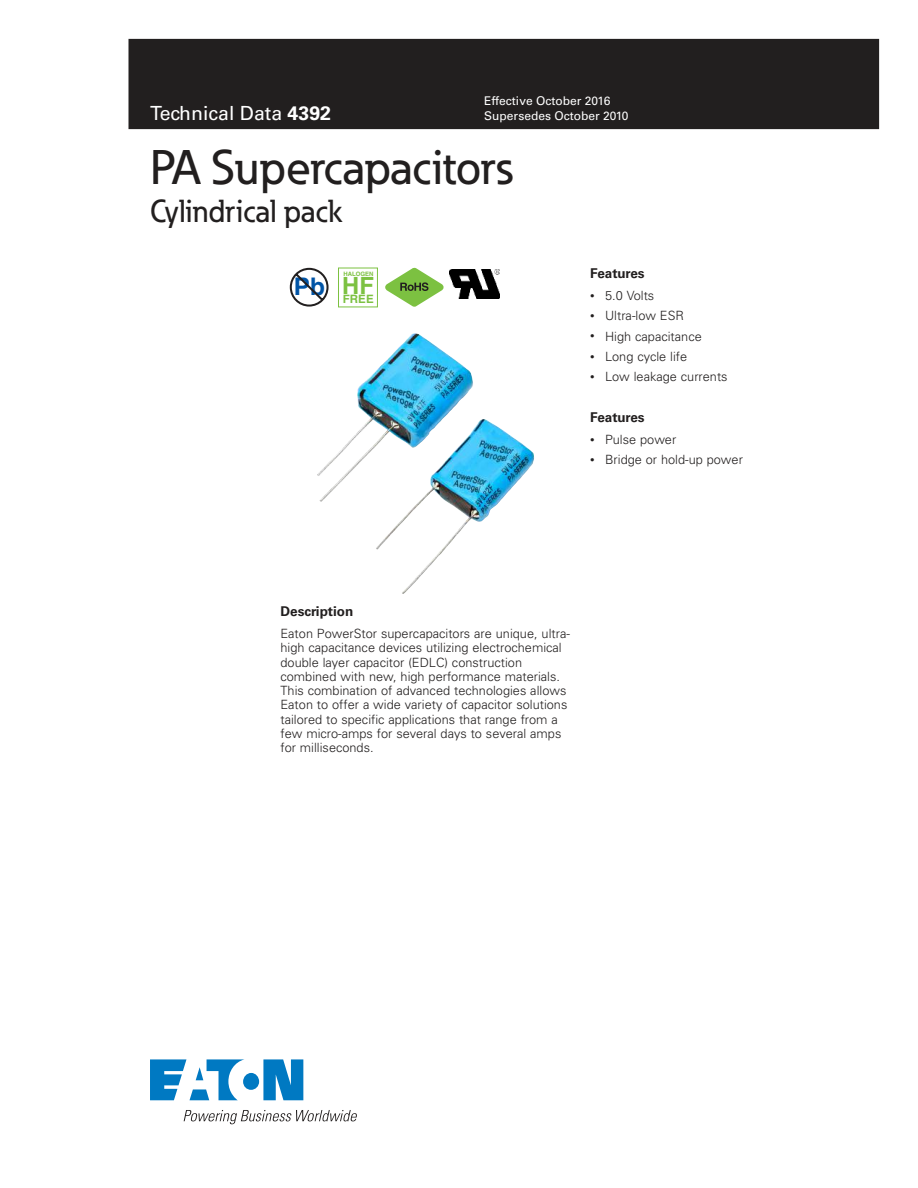
<style>
.page{position:relative;width:918px;height:1188px;background:#fff}
.page>*{position:absolute;margin:0;border:0;box-sizing:border-box;transform-origin:0 0}
.t1{font:500 48px "Eaton";color:#221f1f}
.t2{font:500 31.5px "Eaton";color:#221f1f}
.t3{font:700 24.3px "Helvetica";color:#0054a6}
.t4{font:700 23.7px "Helvetica";color:#7cc141}
.t5{font:19.5px "Univers LT Std";color:#fff}
.t6{font:700 13.5px "Univers LT Std";color:#221f1f}
.t7{font:300 12.75px/14.2px "Univers";color:#221f1f}
.t8{font:12px/15px "Univers LT Std";color:#fff}
.t9{font:700 11.55px "Helvetica";color:#7cc141}
.t10{font:700 6px "Helvetica";color:#7cc141}
.s1{font-weight:700}
.s2{font-size:9px}
</style>
<div class="page">
<svg style="left:150px;top:1059px;width:153px;height:41px"></svg>
<svg style="left:184px;top:1110px;width:173px;height:14px"></svg>
<div style="left:129px;top:39px;width:750px;height:90px;background:#221f1f"></div>
<svg style="left:290px;top:268px;width:39px;height:39px"></svg>
<div style="left:338px;top:268px;width:40px;height:39px;border:1px solid #7cc141"></div>
<svg style="left:385px;top:268px;width:59px;height:39px"></svg>
<img style="left:450px;top:269px;width:49px;height:30px">
<img style="left:317px;top:333px;width:156px;height:169px">
<h3 class="t5" style="left:150px;top:106px;width:183px">Technical Data <span class="s1">4392</span></h3>
<p class="t8" style="left:484px;top:94px;width:146px">Effective October 2016<br>Supersedes October 2010</p>
<h1 class="t1" style="left:150px;top:149px;width:364px">PA Supercapacitors</h1>
<h2 class="t2" style="left:150px;top:199px;width:194px">Cylindrical pack</h2>
<h3 class="t3" style="left:294px;top:273px;width:33px">Pb</h3>
<p class="t10" style="left:343px;top:271px;width:32px">HALOGEN</p>
<h3 class="t4" style="left:342px;top:272px;width:33px">HF</h3>
<p class="t9" style="left:343px;top:292px;width:32px">FREE</p>
<p class="t6" style="left:590px;top:268px;width:56px">Features</p>
<p class="t7" style="left:590px;top:289px;width:66px"><span class="s2">•</span> 5.0 Volts</p>
<p class="t7" style="left:590px;top:310px;width:95px"><span class="s2">•</span> Ultra-low ESR</p>
<p class="t7" style="left:590px;top:330px;width:113px"><span class="s2">•</span> High capacitance</p>
<p class="t7" style="left:590px;top:350px;width:99px"><span class="s2">•</span> Long cycle life</p>
<p class="t7" style="left:590px;top:370px;width:139px"><span class="s2">•</span> Low leakage currents</p>
<p class="t6" style="left:590px;top:412px;width:56px">Features</p>
<p class="t7" style="left:590px;top:433px;width:88px"><span class="s2">•</span> Pulse power</p>
<p class="t7" style="left:590px;top:454px;width:154px"><span class="s2">•</span> Bridge or hold-up power</p>
<p class="t6" style="left:280px;top:606px;width:74px">Description</p>
<p class="t7" style="left:280px;top:628px;width:291px">Eaton PowerStor supercapacitors are unique, ultra&shy;high capacitance devices utilizing electrochemical double layer capacitor (EDLC) construction combined with new, high performance materials.<br>This combination of advanced technologies allows Eaton to offer a wide variety of capacitor solutions tailored to specific applications that range from a few micro-amps for several days to several amps for milliseconds.</p>
</div>
